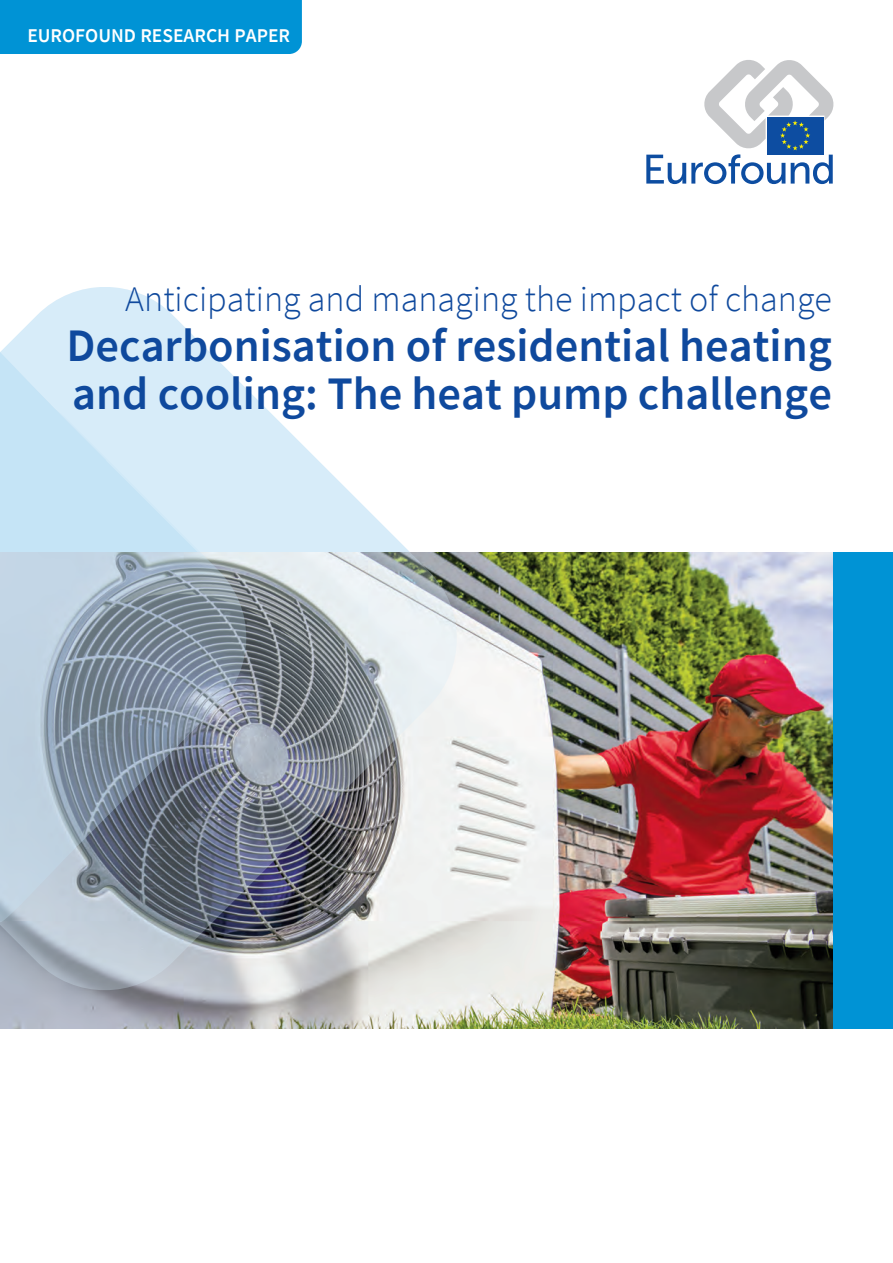
<style>
.page{position:relative;width:893px;height:1263px;background:#fff}
.page>*{position:absolute;margin:0;border:0;box-sizing:border-box;transform-origin:0 0}
.t1{font:600 46.5px/48px "Source Sans Pro";color:#0f499d}
.t2{font:300 36px "Source Sans Pro";color:#0f499d}
.t3{font:600 19.5px "Source Sans Pro";color:#fff}
</style>
<div class="page">
<div style="left:0;top:0;width:302px;height:54px;background:#0093d5"></div>
<img style="left:0;top:553px;width:833px;height:476px">
<div style="left:833px;top:553px;width:60px;height:476px;background:#0093d5"></div>
<svg style="left:0;top:287px;width:466px;height:712px"></svg>
<svg style="left:646px;top:60px;width:187px;height:124px"></svg>
<p class="t3" style="left:27px;top:23px;width:264px">EUROFOUND RESEARCH PAPER</p>
<p class="t2" style="left:125px;top:276px;width:708px">Anticipating and managing the impact of change</p>
<p class="t1" style="left:67px;top:321px;width:767px">Decarbonisation of residential heating and cooling: The heat pump challenge</p>
</div>
